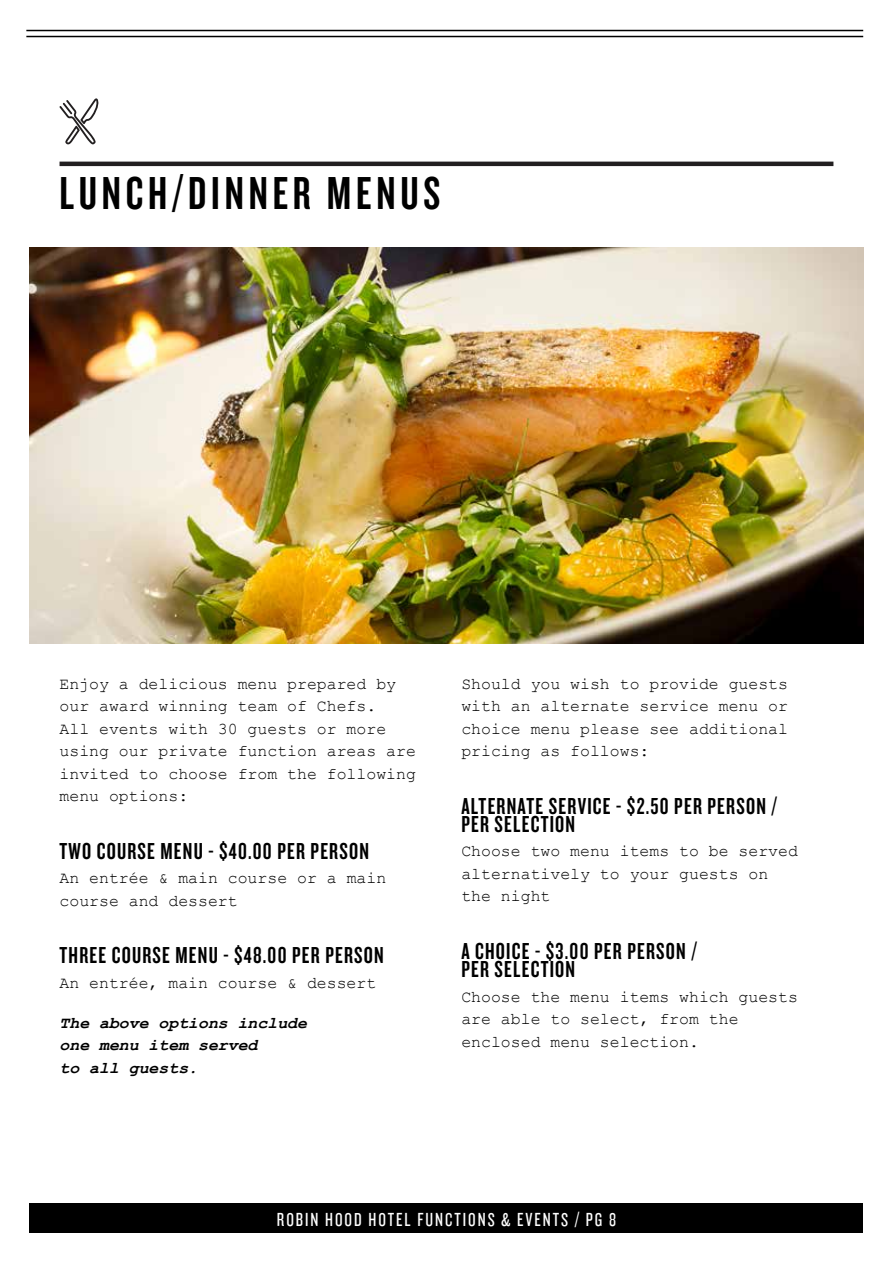
<style>
.page{position:relative;width:893px;height:1263px;background:#fff}
.page>*{position:absolute;margin:0;border:0;box-sizing:border-box;transform-origin:0 0}
.t1{font:48px "Knockout HTF48 Featherweight";letter-spacing:.1em;color:#000}
.t2{font:24px/18px "Knockout HTF48 Featherweight";letter-spacing:.05em;color:#000}
.t3{font:19.5px "Knockout HTF28 Junior Featherwt";letter-spacing:.1em;color:#fff}
.t4{font:16.5px/22.5px "Courier New";color:#000}
.t5{font:italic 700 16.5px/22.5px "Courier New";color:#000}
</style>
<div class="page">
<div style="left:30px;top:1203px;width:833px;height:29px;background:#000"></div>
<hr style="left:26px;top:30px;width:837px;height:1px;background:#000">
<hr style="left:26px;top:36px;width:837px;height:1px;background:#000">
<hr style="left:60px;top:162px;width:773px;height:4px;background:#221f20">
<img style="left:30px;top:247px;width:833px;height:397px">
<svg style="left:59px;top:98px;width:40px;height:46px"></svg>
<h1 class="t1" style="left:60px;top:169px;width:382px">LUNCH/DINNER MENUS</h1>
<p class="t4" style="left:60px;top:672px;width:358px">Enjoy a delicious menu prepared by our award winning team of Chefs.<br>All events with 30 guests or more using our private function areas are invited to choose from the following menu options:</p>
<h2 class="t2" style="left:60px;top:842px;width:311px">TWO COURSE MENU - $40.00 PER PERSON</h2>
<p class="t4" style="left:60px;top:866px;width:328px">An entrée &amp; main course or a main course and dessert</p>
<h2 class="t2" style="left:60px;top:947px;width:326px">THREE COURSE MENU - $48.00 PER PERSON</h2>
<p class="t4" style="left:60px;top:971px;width:318px">An entrée, main course &amp; dessert</p>
<p class="t5" style="left:60px;top:1011px;width:249px">The above options include one menu item served<br>to all guests.</p>
<p class="t4" style="left:461px;top:672px;width:328px;text-align:justify">Should you wish to provide guests with an alternate service menu or choice menu please see additional pricing as follows:</p>
<h2 class="t2" style="left:461px;top:797px;width:317px">ALTERNATE SERVICE - $2.50 PER PERSON /<br>PER SELECTION</h2>
<p class="t4" style="left:461px;top:839px;width:338px">Choose two menu items to be served alternatively to your guests on the night</p>
<h2 class="t2" style="left:461px;top:942px;width:237px">A CHOICE - $3.00 PER PERSON /<br>PER SELECTION</h2>
<p class="t4" style="left:461px;top:985px;width:338px">Choose the menu items which guests are able to select, from the enclosed menu selection.</p>
<p class="t3" style="left:277px;top:1209px;width:341px">ROBIN HOOD HOTEL FUNCTIONS &amp; EVENTS / PG 8</p>
</div>
